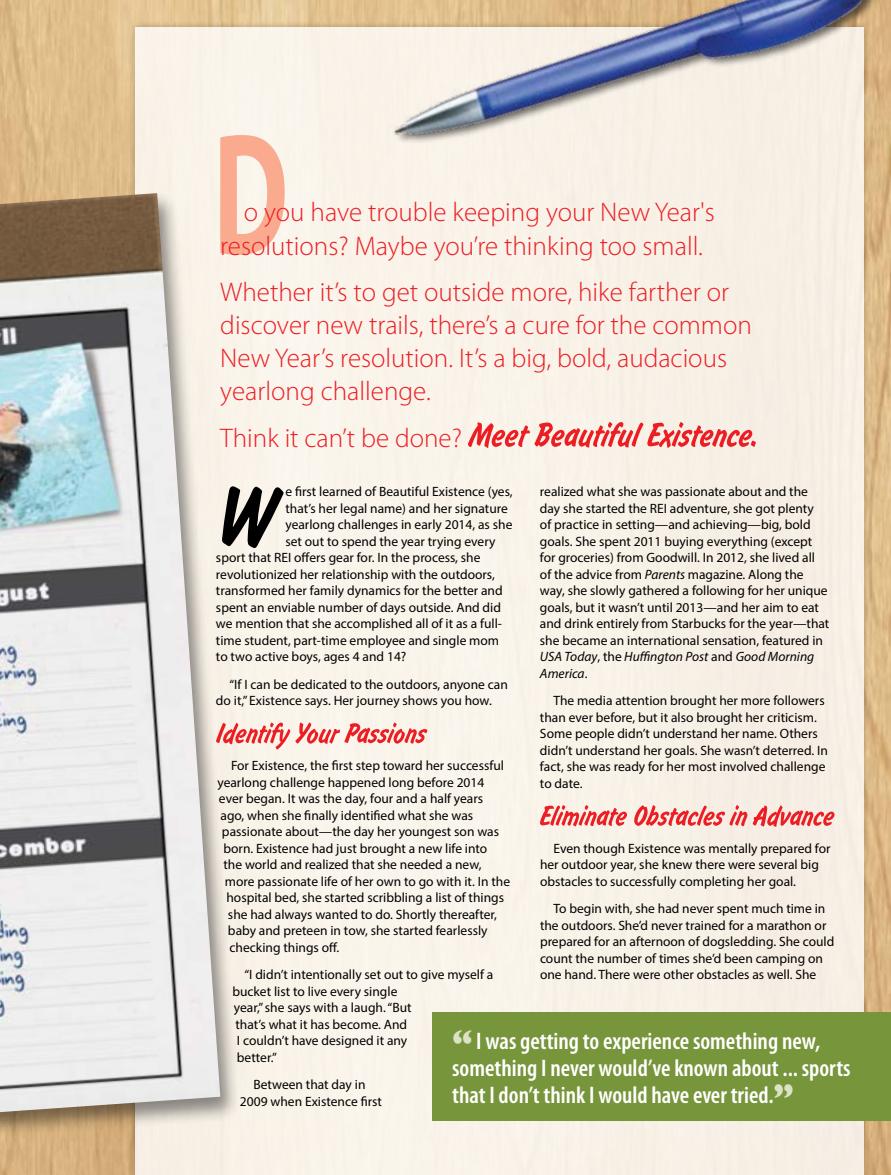
<style>
.page{position:relative;width:891px;height:1175px;background:#fff}
.page>*{position:absolute;margin:0;border:0;box-sizing:border-box;transform-origin:0 0}
.t1{font:300 87.75px "Flash DOT";color:#000}
.t2{font:300 27px/33px "Myriad Pro";color:#ed1d24}
.t3{font:600 condensed 24px/27px "Myriad Pro";color:#fff}
.t4{font:13.5px/16.5px "Myriad Pro";color:#000}
.s1{font-style:italic}
.s2{font-family:"Gill Sans";font-weight:700;font-stretch:normal;font-size:36px;color:#dce2c5}
</style>
<div class="page">
<img style="left:0;top:0;width:891px;height:1174px">
<div style="left:135px;top:27px;width:729px;height:1147px;background:#f9f3e9"></div>
<div style="left:0;top:191px;width:241px;height:983px;background:#000;opacity:.45"></div>
<img style="left:0;top:193px;width:220px;height:919px">
<svg style="left:216px;top:722px;width:211px;height:27px"></svg>
<svg style="left:540px;top:805px;width:295px;height:22px"></svg>
<div style="left:432px;top:1012px;width:459px;height:108px;background:#77953a"></div>
<svg style="left:220px;top:135px;width:65px;height:120px"></svg>
<svg style="left:468px;top:422px;width:288px;height:26px"></svg>
<img style="left:364px;top:0;width:518px;height:270px">
<h2 class="t2" style="left:220px;top:196px;width:496px;text-indent:24px">o you have trouble keeping your New Year's resolutions? Maybe you’re thinking too small.</h2>
<h2 class="t2" style="left:220px;top:276px;width:533px">Whether it’s to get outside more, hike farther or discover new trails, there’s a cure for the common New Year’s resolution. It’s a big, bold, audacious yearlong challenge.</h2>
<h2 class="t2" style="left:220px;top:421px;width:243px">Think it can’t be done?</h2>
<h1 class="t1" style="left:216px;top:469px;width:59px">W</h1>
<p class="t4" style="left:285px;top:483px;width:229px">e first learned of Beautiful Existence (yes,</p>
<p class="t4" style="left:540px;top:483px;width:291px">realized what she was passionate about and the day she started the REI adventure, she got plenty<br>of practice in setting—and achieving—big, bold goals. She spent 2011 buying everything (except for groceries) from Goodwill. In 2012, she lived all of the advice from <span class="s1">Parents</span> magazine. Along the way, she slowly gathered a following for her unique goals, but it wasn’t until 2013—and her aim to eat and drink entirely from Starbucks for the year—that she became an international sensation, featured in <span class="s1">USA Today</span>, the <span class="s1">Huffington Post</span> and <span class="s1">Good Morning America</span>.</p>
<p class="t4" style="left:540px;top:692px;width:290px;text-indent:14px">The media attention brought her more followers than ever before, but it also brought her criticism.<br>Some people didn’t understand her name. Others didn’t understand her goals. She wasn’t deterred. In fact, she was ready for her most involved challenge to date.</p>
<p class="t4" style="left:285px;top:500px;width:224px">that’s her legal name) and her signature</p>
<p class="t4" style="left:285px;top:516px;width:228px">yearlong challenges in early 2014, as she</p>
<p class="t4" style="left:285px;top:533px;width:212px">set out to spend the year trying every</p>
<p class="t4" style="left:216px;top:549px;width:266px">sport that REI offers gear for. In the process, she</p>
<p class="t4" style="left:216px;top:566px;width:280px">revolutionized her relationship with the outdoors,</p>
<p class="t4" style="left:216px;top:582px;width:288px">transformed her family dynamics for the better and</p>
<p class="t4" style="left:216px;top:599px;width:287px">spent an enviable number of days outside. And did</p>
<p class="t4" style="left:216px;top:615px;width:288px">we mention that she accomplished all of it as a full-</p>
<p class="t4" style="left:216px;top:632px;width:285px">time student, part-time employee and single mom</p>
<p class="t4" style="left:216px;top:648px;width:192px">to two active boys, ages 4 and 14?</p>
<p class="t4" style="left:216px;top:675px;width:293px;text-indent:14px">“If I can be dedicated to the outdoors, anyone can do it,” Existence says. Her journey shows you how.</p>
<p class="t4" style="left:231px;top:757px;width:275px">For Existence, the first step toward her successful</p>
<p class="t4" style="left:218px;top:774px;width:268px">yearlong challenge happened long before 2014</p>
<p class="t4" style="left:219px;top:790px;width:266px">ever began. It was the day, four and a half years</p>
<p class="t4" style="left:220px;top:807px;width:254px">ago, when she finally identified what she was</p>
<p class="t4" style="left:222px;top:823px;width:279px">passionate about—the day her youngest son was</p>
<p class="t4" style="left:223px;top:840px;width:265px">born. Existence had just brought a new life into</p>
<p class="t4" style="left:223px;top:856px;width:260px">the world and realized that she needed a new,</p>
<p class="t4" style="left:225px;top:873px;width:287px">more passionate life of her own to go with it. In the</p>
<p class="t4" style="left:226px;top:889px;width:279px">hospital bed, she started scribbling a list of things</p>
<p class="t4" style="left:228px;top:906px;width:271px">she had always wanted to do. Shortly thereafter,</p>
<p class="t4" style="left:228px;top:922px;width:261px">baby and preteen in tow, she started fearlessly</p>
<p class="t4" style="left:229px;top:939px;width:111px">checking things off.</p>
<p class="t4" style="left:244px;top:966px;width:250px">“I didn’t intentionally set out to give myself a</p>
<p class="t4" style="left:232px;top:982px;width:166px">bucket list to live every single</p>
<p class="t4" style="left:234px;top:999px;width:179px">year,” she says with a laugh. “But</p>
<p class="t4" style="left:235px;top:1015px;width:173px">that’s what it has become. And</p>
<p class="t4" style="left:237px;top:1032px;width:172px">I couldn’t have designed it any</p>
<p class="t4" style="left:237px;top:1048px;width:41px">better.”</p>
<p class="t4" style="left:240px;top:1076px;width:144px;text-align:center">Between that day in<br>2009 when Existence first</p>
<p class="t4" style="left:540px;top:840px;width:292px;text-indent:14px">Even though Existence was mentally prepared for her outdoor year, she knew there were several big obstacles to successfully completing her goal.</p>
<p class="t4" style="left:540px;top:900px;width:296px;text-indent:14px">To begin with, she had never spent much time in the outdoors. She’d never trained for a marathon or prepared for an afternoon of dogsledding. She could count the number of times she’d been camping on one hand. There were other obstacles as well. She</p>
<h3 class="t3" style="left:452px;top:1026px;width:400px"><span class="s2">“</span> I was getting to experience something new, something I never would’ve known about ... sports that I don’t think I would have ever tried.<span class="s2">”</span></h3>
</div>
